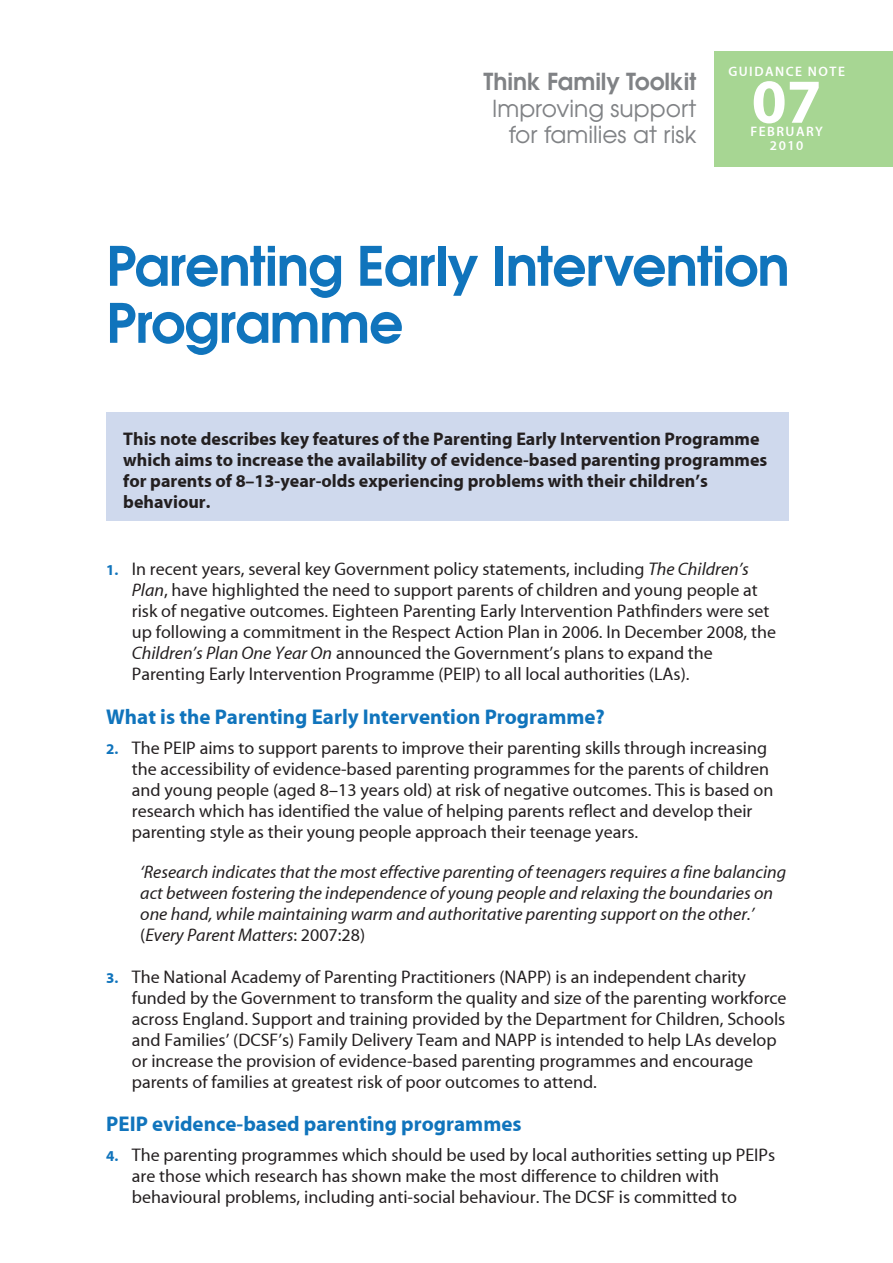
<style>
.page{position:relative;width:893px;height:1263px;background:#fff}
.page>*{position:absolute;margin:0;border:0;box-sizing:border-box;transform-origin:0 0}
.t1{font:63px "Myriad MM Bold";color:#fff}
.t2{font:600 54px/57px "Avant Garde";letter-spacing:-.02em;color:#1074bc}
.t3{font:23.4px/26.2px "Avant Garde";color:#808285;text-align:right}
.t4{font:600 23.4px "Avant Garde";color:#808285}
.t5{font:21px "Myriad MM Bold";color:#1074bc}
.t6{font:18px/21px "Myriad MM";color:#231f20}
.t7{font:italic 18px/21px "Myriad MM Regular";color:#231f20}
.t8{font:18px/21px "Myriad MM Bold";color:#231f20}
.t9{font:700 13.5px "Myriad MM Semi";letter-spacing:.11em;color:#fff}
.s1{font-family:"Myriad MM Bold";font-size:15px;color:#1074bc}
.s2{font-family:"Myriad MM Regular";font-style:italic}
.s3{font-family:"Myriad MM";font-style:normal}
</style>
<div class="page">
<div style="left:106px;top:412px;width:682px;height:109px;background:#cfd9ed"></div>
<div style="left:714px;top:51px;width:179px;height:115px;background:#a7d693"></div>
<p class="t4" style="left:484px;top:66px;width:214px">Think Family Toolkit</p>
<p class="t3" style="left:492px;top:95px;width:206px">Improving support for families at risk</p>
<p class="t9" style="left:728px;top:65px;width:118px">GUIDANCE NOTE</p>
<h1 class="t1" style="left:752px;top:69px;width:71px">07</h1>
<p class="t9" style="left:770px;top:138px;width:35px">2010</p>
<p class="t9" style="left:750px;top:125px;width:74px">FEBRUARY</p>
<h2 class="t2" style="left:106px;top:236px;width:685px">Parenting Early Intervention<br>Programme</h2>
<p class="t8" style="left:123px;top:429px;width:646px">This note describes key features of the Parenting Early Intervention Programme which aims to increase the availability of evidence-based parenting programmes for parents of 8–13-year-olds experiencing problems with their children’s behaviour.</p>
<p class="t6" style="left:132px;top:560px;width:646px;text-indent:-26px"><span class="s1">1.</span> In recent years, several key Government policy statements, including <span class="s2">The Children’s Plan</span>, have highlighted the need to support parents of children and young people at risk of negative outcomes. Eighteen Parenting Early Intervention Pathfinders were set up following a commitment in the Respect Action Plan in 2006. In December 2008, the <span class="s2">Children’s Plan One Year On</span> announced the Government’s plans to expand the Parenting Early Intervention Programme (PEIP) to all local authorities (LAs).</p>
<p class="t5" style="left:106px;top:706px;width:500px">What is the Parenting Early Intervention Programme?</p>
<p class="t6" style="left:132px;top:738px;width:643px;text-indent:-26px"><span class="s1">2.</span> The PEIP aims to support parents to improve their parenting skills through increasing the accessibility of evidence-based parenting programmes for the parents of children and young people (aged 8–13 years old) at risk of negative outcomes. This is based on research which has identified the value of helping parents reflect and develop their parenting style as their young people approach their teenage years.</p>
<p class="t7" style="left:140px;top:862px;width:647px">‘Research indicates that the most effective parenting of teenagers requires a fine balancing act between fostering the independence of young people and relaxing the boundaries on one hand, while maintaining warm and authoritative parenting support on the other.’ <span class="s3">(</span>Every Parent Matters<span class="s3">: 2007:28)</span></p>
<p class="t6" style="left:132px;top:967px;width:656px;text-indent:-26px"><span class="s1">3.</span> The National Academy of Parenting Practitioners (NAPP) is an independent charity funded by the Government to transform the quality and size of the parenting workforce across England. Support and training provided by the Department for Children, Schools and Families’ (DCSF’s) Family Delivery Team and NAPP is intended to help LAs develop or increase the provision of evidence-based parenting programmes and encourage parents of families at greatest risk of poor outcomes to attend.</p>
<p class="t5" style="left:106px;top:1113px;width:417px">PEIP evidence-based parenting programmes</p>
<p class="t6" style="left:132px;top:1145px;width:645px;text-indent:-26px"><span class="s1">4.</span> The parenting programmes which should be used by local authorities setting up PEIPs are those which research has shown make the most difference to children with behavioural problems, including anti-social behaviour. The DCSF is committed to</p>
</div>
